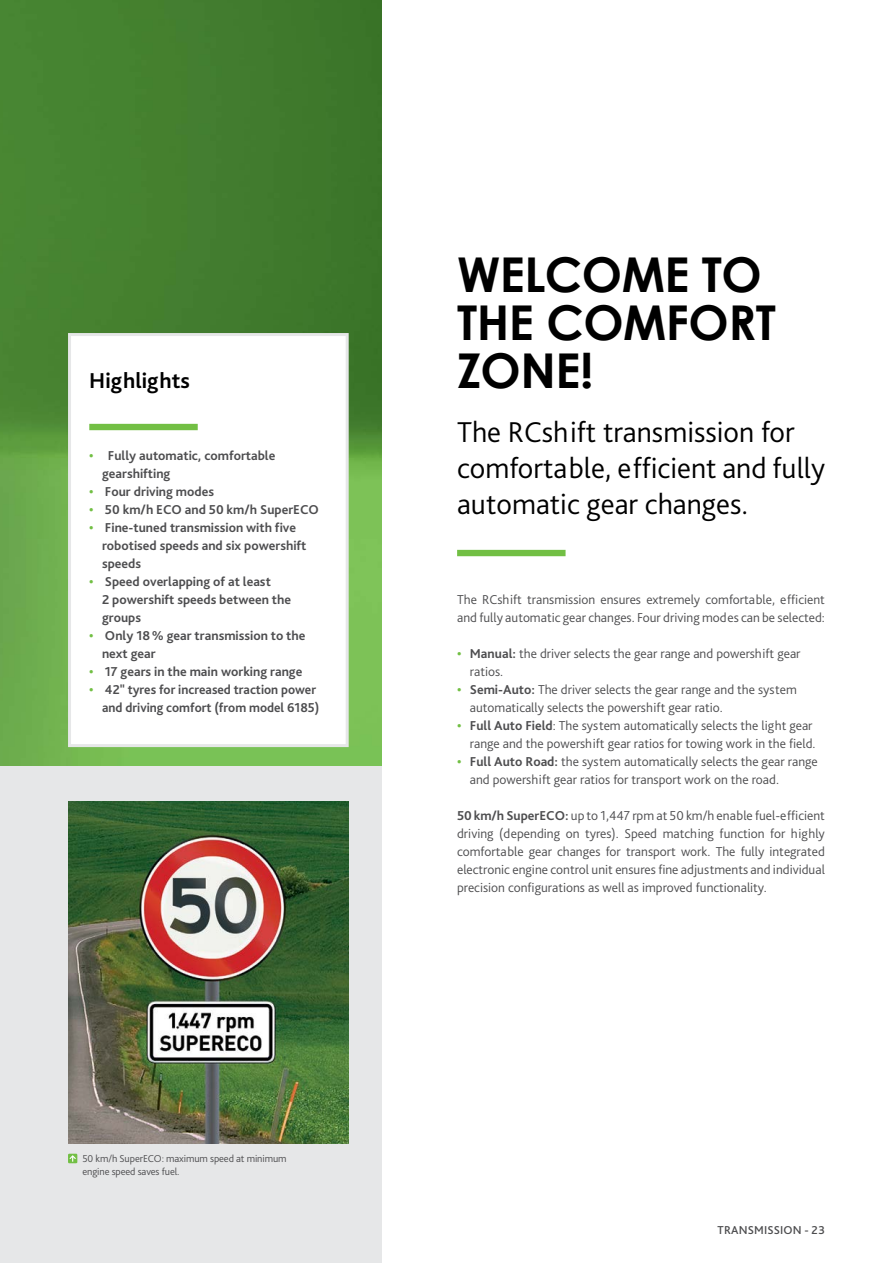
<style>
.page{position:relative;width:893px;height:1263px;background:#fff}
.page>*{position:absolute;margin:0;border:0;box-sizing:border-box;transform-origin:0 0}
.t1{font:700 48px/48px "Century Gothic";letter-spacing:-.01em;color:#000}
.t2{font:300 30px/36px "Bliss Pro";color:#000}
.t3{font:700 22.5px "Bliss Pro";color:#000}
.t4{font:300 13.5px/18px "Bliss Pro";color:#4d4d4f}
.t5{font:700 13.5px/18px "Bliss Pro";color:#4d4d4f}
.t6{font:500 12px "Bliss Pro";letter-spacing:.015em;color:#4d4d4f}
.t7{font:300 10.5px/12.8px "Bliss Pro";letter-spacing:-.01em;color:#4d4d4f}
.s1{color:#72bf44}
.s2{font-weight:700;color:#72bf44}
.s3{font-weight:700}
</style>
<div class="page">
<div style="left:0;top:766px;width:382px;height:497px;background:#e6e7e8"></div>
<img style="left:0;top:0;width:382px;height:766px">
<img style="left:68px;top:802px;width:281px;height:342px">
<div style="left:70px;top:334px;width:277px;height:412px;background:#fff"></div>
<div style="left:68px;top:333px;width:281px;height:414px;border:3px solid #e6e7e8"></div>
<div style="left:89px;top:424px;width:109px;height:6px;background:#72bf44"></div>
<div style="left:457px;top:550px;width:109px;height:6px;background:#72bf44"></div>
<div style="left:68px;top:1154px;width:9px;height:9px;background:#72bf44"></div>
<svg style="left:70px;top:1155px;width:6px;height:7px"></svg>
<h3 class="t3" style="left:89px;top:366px;width:102px">Highlights</h3>
<p class="t5" style="left:102px;top:446px;width:175px;text-indent:-13px"><span class="s1">•</span> Fully automatic, comfortable gearshifting</p>
<p class="t5" style="left:89px;top:482px;width:126px"><span class="s1">•</span> Four driving modes</p>
<p class="t5" style="left:89px;top:500px;width:231px"><span class="s1">•</span> 50 km/h ECO and 50 km/h SuperECO</p>
<p class="t5" style="left:102px;top:518px;width:206px;text-indent:-13px"><span class="s1">•</span> Fine-tuned transmission with five robotised speeds and six powershift speeds</p>
<p class="t5" style="left:102px;top:572px;width:191px;text-indent:-13px"><span class="s1">•</span> Speed overlapping of at least<br>2 powershift speeds between the groups</p>
<p class="t5" style="left:102px;top:626px;width:205px;text-indent:-13px"><span class="s1">•</span> Only 18 % gear transmission to the next gear</p>
<p class="t5" style="left:89px;top:662px;width:215px"><span class="s1">•</span> 17 gears in the main working range</p>
<p class="t5" style="left:89px;top:680px;width:232px;text-align:right"><span class="s1">•</span> 42" tyres for increased traction power and driving comfort (from model 6185)</p>
<p class="t7" style="left:82px;top:1152px;width:206px">50 km/h SuperECO: maximum speed at minimum engine speed saves fuel.</p>
<h1 class="t1" style="left:457px;top:249px;width:320px">WELCOME TO<br>THE COMFORT<br>ZONE!</h1>
<h2 class="t2" style="left:457px;top:413px;width:369px">The RCshift transmission for comfortable, efficient and fully automatic gear changes.</h2>
<p class="t4" style="left:457px;top:590px;width:369px">The RCshift transmission ensures extremely comfortable, efficient and fully automatic gear changes. Four driving modes can be selected:</p>
<p class="t4" style="left:470px;top:644px;width:332px;text-indent:-13px"><span class="s2">•</span> <span class="s3">Manual:</span> the driver selects the gear range and powershift gear ratios.</p>
<p class="t4" style="left:470px;top:680px;width:329px;text-indent:-13px"><span class="s2">•</span> <span class="s3">Semi-Auto:</span> The driver selects the gear range and the system automatically selects the powershift gear ratio.</p>
<p class="t4" style="left:457px;top:716px;width:360px;text-align:right"><span class="s2">•</span> <span class="s3">Full Auto Field</span>: The system automatically selects the light gear range and the powershift gear ratios for towing work in the field.</p>
<p class="t4" style="left:470px;top:752px;width:349px;text-indent:-13px"><span class="s2">•</span> <span class="s3">Full Auto Road:</span> the system automatically selects the gear range and powershift gear ratios for transport work on the road.</p>
<p class="t4" style="left:457px;top:806px;width:369px;text-align:justify"><span class="s3">50km/h SuperECO:</span> up to 1,447 rpm at 50 km/h enable fuel-efficient driving (depending on tyres). Speed matching function for highly comfortable gear changes for transport work. The fully integrated electronic engine control unit ensures fine adjustments and individual precision configurations as well as improved functionality.</p>
<p class="t6" style="left:718px;top:1222px;width:109px">TRANSMISSION - 23</p>
</div>
